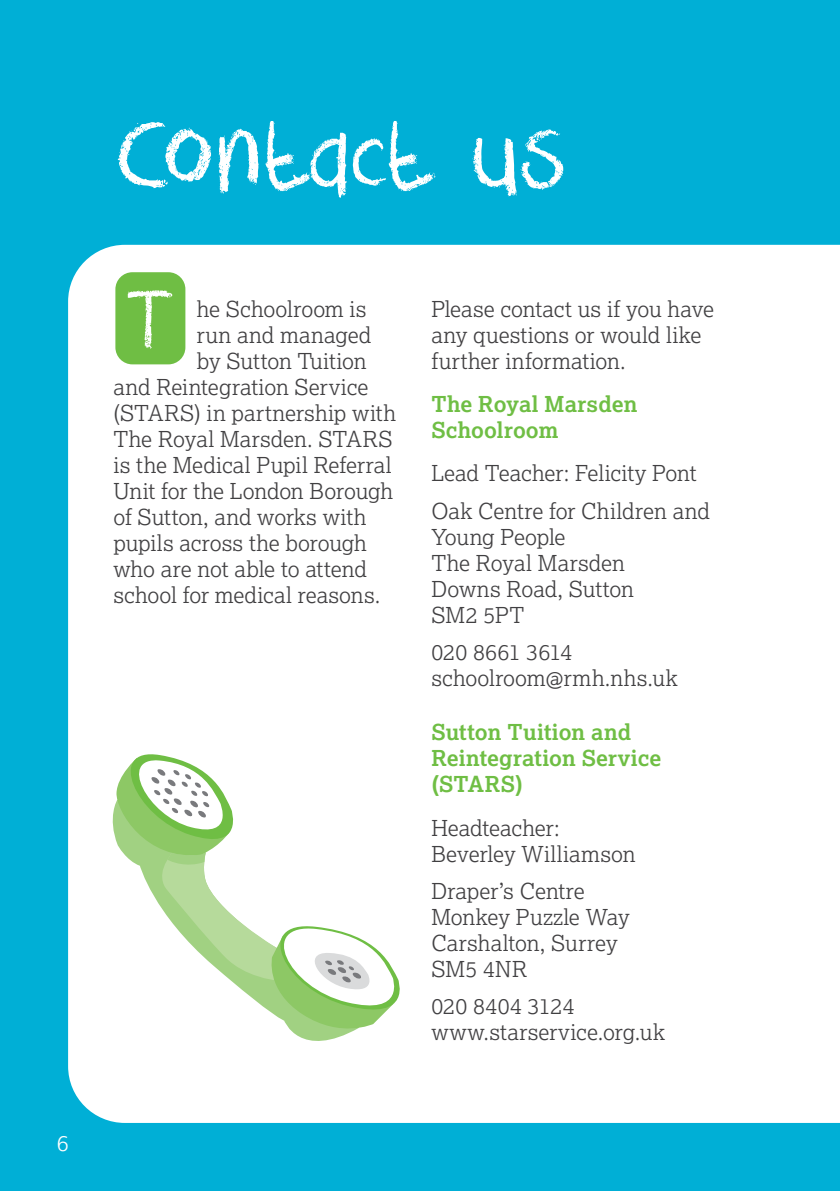
<style>
.page{position:relative;width:840px;height:1191px;background:#fff}
.page>*{position:absolute;margin:0;border:0;box-sizing:border-box;transform-origin:0 0}
.Headings{font:120px "Crayon Crumble";letter-spacing:-.005em;color:#fff}
.Lexia_body{font:300 22px/26px "Lexia";color:#414042}
.Sub_headings{font:700 22px/26px "Lexia";letter-spacing:.005em;color:#6fbe44}
.t1{font:300 22px "Lexia";color:#fff}
</style>
<div class="page">
<div style="left:0;top:0;width:839px;height:1191px;background:#00afd6"></div>
<div style="left:68px;top:245px;width:771px;height:878px;background:#fff"></div>
<div style="left:115px;top:272px;width:70px;height:92px;background:#6fbe44;border-radius:17px"></div>
<svg style="left:128px;top:290px;width:44px;height:59px"></svg>
<div style="left:107px;top:1039px;width:252px;height:22px;background:#fff"></div>
<svg style="left:105px;top:746px;width:308px;height:293px;background:#e7f2df"></svg>
<p class="t1" style="left:57px;top:1129px;width:13px">6</p>
<p class="Headings" style="left:113px;top:82px;width:454px">Contact us</p>
<p class="Lexia_body" style="left:197px;top:296px;width:171px">he Schoolroom is</p>
<p class="Lexia_body" style="left:197px;top:322px;width:176px">run and managed</p>
<p class="Lexia_body" style="left:197px;top:348px;width:171px">by Sutton Tuition</p>
<p class="Lexia_body" style="left:113px;top:374px;width:256px">and Reintegration Service</p>
<p class="Lexia_body" style="left:113px;top:400px;width:284px">(STARS) in partnership with</p>
<p class="Lexia_body" style="left:113px;top:426px;width:280px">The Royal Marsden. STARS</p>
<p class="Lexia_body" style="left:113px;top:452px;width:280px">is the Medical Pupil Referral</p>
<p class="Lexia_body" style="left:113px;top:478px;width:281px">Unit for the London Borough</p>
<p class="Lexia_body" style="left:113px;top:504px;width:254px">of Sutton, and works with</p>
<p class="Lexia_body" style="left:113px;top:530px;width:255px">pupils across the borough</p>
<p class="Lexia_body" style="left:113px;top:556px;width:255px">who are not able to attend</p>
<p class="Lexia_body" style="left:113px;top:582px;width:268px">school for medical reasons.</p>
<p class="Lexia_body" style="left:431px;top:296px;width:284px">Please contact us if you have any questions or would like further information.</p>
<p class="Sub_headings" style="left:431px;top:391px;width:207px">The Royal Marsden<br>Schoolroom</p>
<p class="Lexia_body" style="left:431px;top:460px;width:266px">Lead Teacher: Felicity Pont</p>
<p class="Lexia_body" style="left:431px;top:497px;width:280px">Oak Centre for Children and<br>Young People</p>
<p class="Lexia_body" style="left:431px;top:549px;width:195px">The Royal Marsden</p>
<p class="Lexia_body" style="left:431px;top:575px;width:204px">Downs Road, Sutton</p>
<p class="Lexia_body" style="left:431px;top:601px;width:94px">SM2 5PT</p>
<p class="Lexia_body" style="left:431px;top:638px;width:142px">020 8661 3614</p>
<p class="Lexia_body" style="left:431px;top:664px;width:248px">schoolroom@rmh.nhs.uk</p>
<p class="Sub_headings" style="left:431px;top:719px;width:231px">Sutton Tuition and<br>Reintegration Service (STARS)</p>
<p class="Lexia_body" style="left:431px;top:814px;width:205px">Headteacher:<br>Beverley Williamson</p>
<p class="Lexia_body" style="left:431px;top:877px;width:155px">Draper’s Centre</p>
<p class="Lexia_body" style="left:431px;top:903px;width:200px">Monkey Puzzle Way</p>
<p class="Lexia_body" style="left:431px;top:929px;width:188px">Carshalton, Surrey</p>
<p class="Lexia_body" style="left:431px;top:955px;width:97px">SM5 4NR</p>
<p class="Lexia_body" style="left:431px;top:992px;width:145px">020 8404 3124</p>
<p class="Lexia_body" style="left:431px;top:1018px;width:235px">www.starservice.org.uk</p>
</div>
